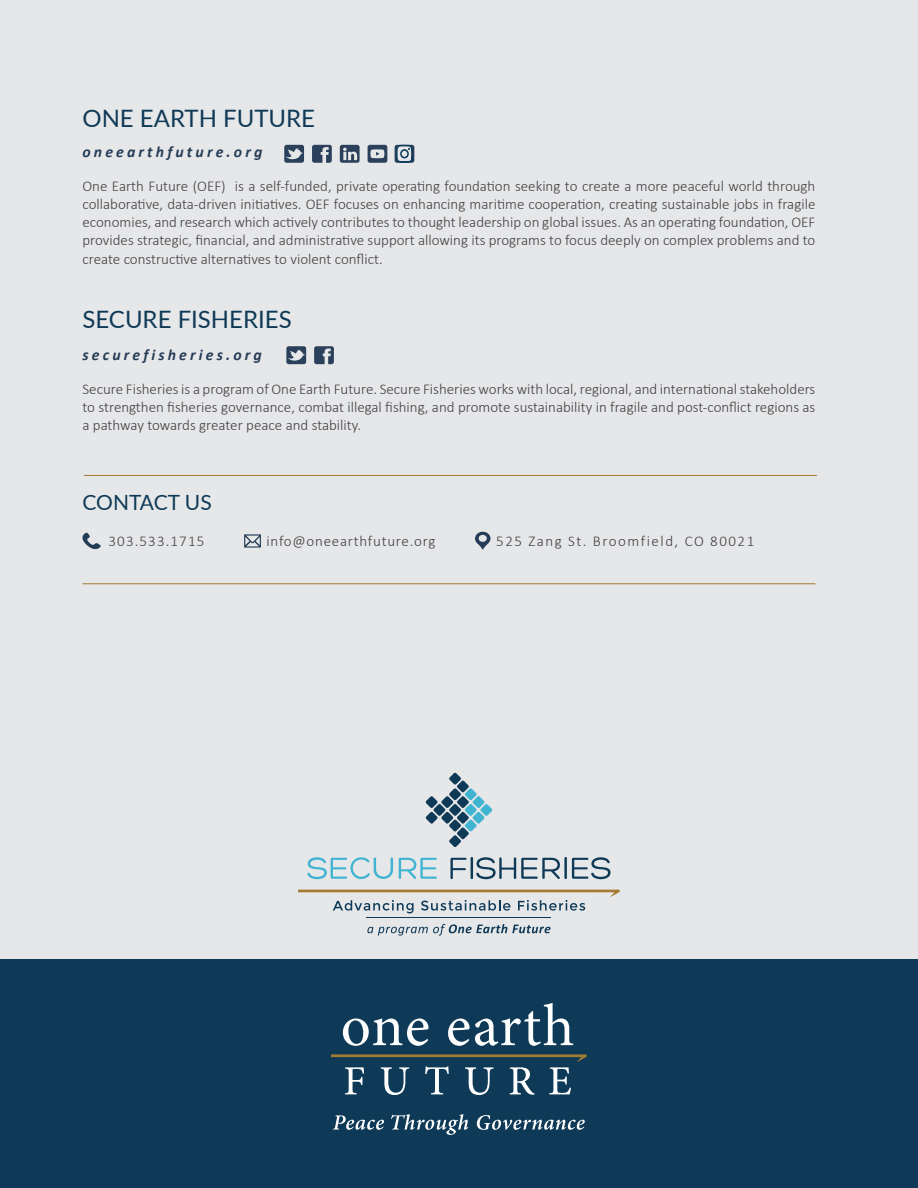
<style>
.page{position:relative;width:918px;height:1188px;background:#fff}
.page>*{position:absolute;margin:0;border:0;box-sizing:border-box;transform-origin:0 0}
.t1{font:24px "Lato";color:#0f3a57}
.t2{font:21px "Lato";color:#0f3a57}
.t3{font:italic 700 15.75px "Calibri";letter-spacing:.2em;color:#253c57}
.t4{font:300 15px/18.3px "Calibri";color:#414042;text-align:justify}
.t5{font:300 15px "Calibri";letter-spacing:.1em;color:#414042}
.t6{font:300 15px "Calibri";letter-spacing:.05em;color:#414042}
.t7{font:300 15px "Calibri";letter-spacing:.075em;color:#414042}
</style>
<div class="page">
<div style="left:0;top:0;width:918px;height:983px;background:#e6e7e8"></div>
<div style="left:0;top:959px;width:918px;height:229px;background:#0f3a57"></div>
<svg style="left:82px;top:533px;width:19px;height:16px"></svg>
<svg style="left:244px;top:534px;width:17px;height:14px"></svg>
<svg style="left:475px;top:531px;width:15px;height:19px"></svg>
<svg style="left:343px;top:1018px;width:86px;height:28px"></svg>
<svg style="left:448px;top:1003px;width:125px;height:43px"></svg>
<svg style="left:333px;top:1115px;width:51px;height:15px"></svg>
<svg style="left:477px;top:1115px;width:108px;height:15px"></svg>
<svg style="left:391px;top:1114px;width:77px;height:21px"></svg>
<svg style="left:331px;top:1054px;width:256px;height:41px"></svg>
<svg style="left:286px;top:346px;width:20px;height:18px"></svg>
<svg style="left:314px;top:346px;width:20px;height:18px"></svg>
<svg style="left:284px;top:145px;width:20px;height:18px"></svg>
<svg style="left:340px;top:145px;width:20px;height:18px"></svg>
<svg style="left:312px;top:145px;width:20px;height:18px"></svg>
<div style="left:368px;top:145px;width:19px;height:18px;background:#253c57;border-radius:2px"></div>
<svg style="left:370px;top:149px;width:14px;height:9px"></svg>
<hr style="left:84px;top:475px;width:733px;height:1px;background:#a27a32">
<hr style="left:82px;top:583px;width:733px;height:1px;background:#a27a32">
<div style="left:395px;top:145px;width:19px;height:18px;background:#253c57;border-radius:2px"></div>
<svg style="left:396px;top:145px;width:17px;height:18px"></svg>
<svg style="left:426px;top:773px;width:66px;height:74px"></svg>
<svg style="left:307px;top:857px;width:86px;height:22px"></svg>
<svg style="left:399px;top:858px;width:38px;height:21px"></svg>
<svg style="left:450px;top:857px;width:161px;height:23px"></svg>
<svg style="left:298px;top:890px;width:322px;height:23px"></svg>
<svg style="left:367px;top:924px;width:184px;height:12px"></svg>
<hr style="left:367px;top:917px;width:184px;height:1px;background:#0e3a58">
<p class="t1" style="left:82px;top:101px;width:234px">ONE EARTH FUTURE</p>
<p class="t3" style="left:82px;top:142px;width:181px">oneearthfuture.org</p>
<p class="t4" style="left:82px;top:176px;width:734px">One Earth Future (OEF) is a self-funded, private operating foundation seeking to create a more peaceful world through collaborative, data-driven initiatives. OEF focuses on enhancing maritime cooperation, creating sustainable jobs in fragile economies, and research which actively contributes to thought leadership on global issues. As an operating foundation, OEF provides strategic, financial, and administrative support allowing its programs to focus deeply on complex problems and to create constructive alternatives to violent conflict.</p>
<p class="t1" style="left:82px;top:302px;width:211px">SECURE FISHERIES</p>
<p class="t3" style="left:82px;top:344px;width:181px">securefisheries.org</p>
<p class="t4" style="left:82px;top:379px;width:734px">Secure Fisheries is a program of One Earth Future. Secure Fisheries works with local, regional, and international stakeholders to strengthen fisheries governance, combat illegal fishing, and promote sustainability in fragile and post-conflict regions as a pathway towards greater peace and stability.</p>
<p class="t2" style="left:82px;top:488px;width:131px">CONTACT US</p>
<p class="t7" style="left:109px;top:532px;width:97px">303.533.1715</p>
<p class="t6" style="left:267px;top:532px;width:170px">info@oneearthfuture.org</p>
<p class="t5" style="left:496px;top:532px;width:259px">525 Zang St. Broomfield, CO 80021</p>
</div>
